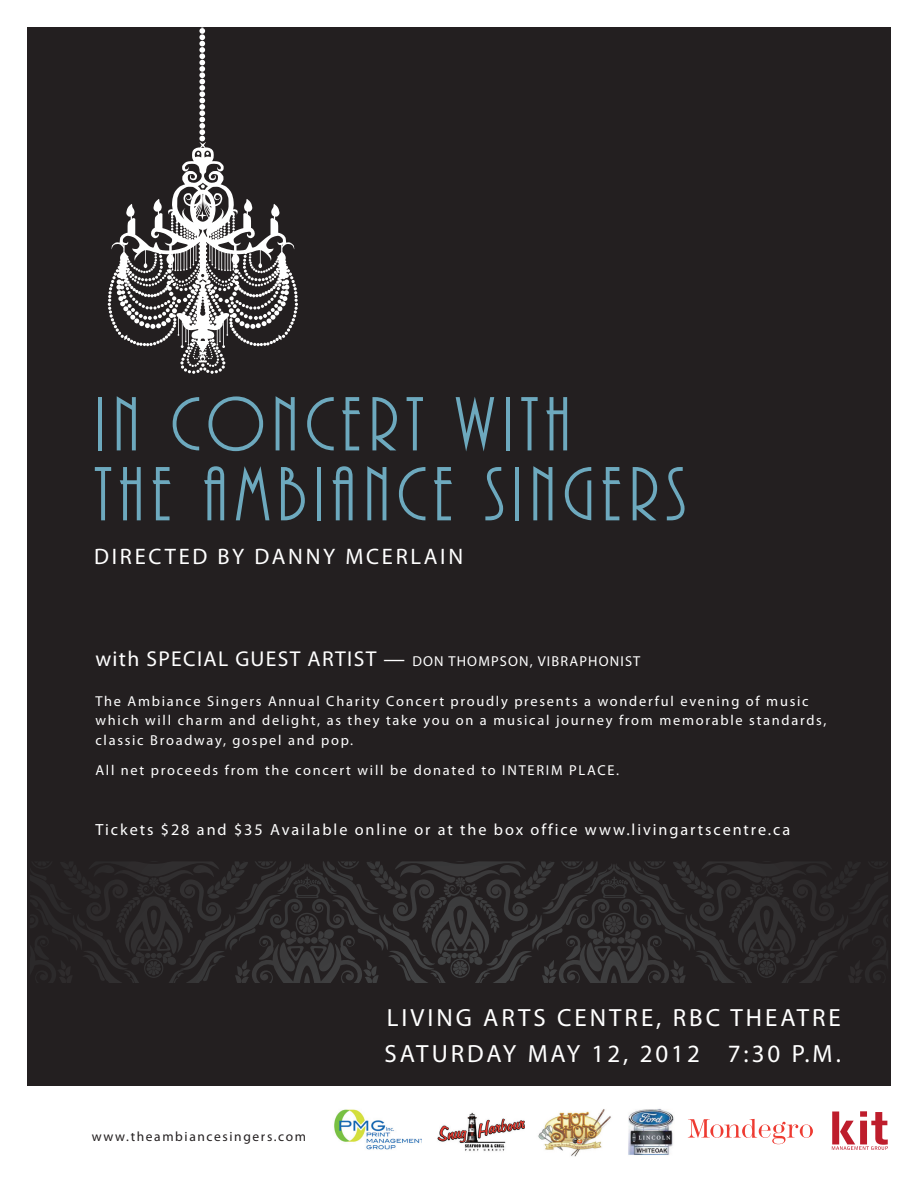
<style>
.page{position:relative;width:918px;height:1188px;background:#fff}
.page>*{position:absolute;margin:0;border:0;box-sizing:border-box;transform-origin:0 0}
.t1{font:79.95px/69.9px "ARBONNIE";letter-spacing:.09em;color:#6da9be}
.t2{font:24.9px/36px "Myriad Pro";letter-spacing:.12em;color:#fff}
.t3{font:22.5px "Myriad Pro";letter-spacing:.12em;color:#fff}
.t4{font:16.2px "Myriad Pro";letter-spacing:.12em;color:#fff}
.t5{font:14.4px/19.8px "Myriad Pro";letter-spacing:.12em;color:#fff}
.t6{font:14.4px "Myriad Pro";letter-spacing:.08em;color:#fff}
.t7{font:13.5px "Myriad Pro";letter-spacing:.12em;color:#231f20}
.s1{font-size:21.6px}
</style>
<div class="page">
<div style="left:27px;top:27px;width:864px;height:1058px;background:#231f20"></div>
<svg style="left:108px;top:27px;width:190px;height:347px"></svg>
<svg style="left:42px;top:863px;width:838px;height:120px"></svg>
<svg style="left:629px;top:863px;width:251px;height:51px"></svg>
<div style="left:27px;top:859px;width:864px;height:212px;border:3px solid #231f20"></div>
<div style="left:27px;top:983px;width:864px;height:102px;background:#231f20"></div>
<img style="left:437px;top:1112px;width:88px;height:39px">
<img style="left:628px;top:1109px;width:46px;height:46px">
<img style="left:334px;top:1109px;width:87px;height:41px">
<svg style="left:688px;top:1119px;width:125px;height:25px"></svg>
<svg style="left:832px;top:1111px;width:56px;height:39px"></svg>
<img style="left:538px;top:1109px;width:73px;height:48px">
<h1 class="t1" style="left:94px;top:389px;width:592px">IN CONCERT WITH<br>THE AMBIANCE SINGERS</h1>
<h3 class="t3" style="left:94px;top:543px;width:370px">DIRECTED BY DANNY MCERLAIN</h3>
<p class="t6" style="left:95px;top:652px;width:547px"><span class="s1">with SPECIAL GUEST ARTIST —</span> DON THOMPSON, VIBRAPHONIST</p>
<p class="t5" style="left:95px;top:691px;width:733px">The Ambiance Singers Annual Charity Concert proudly presents a wonderful evening of music which will charm and delight, as they take you on a musical journey from memorable standards, classic Broadway, gospel and pop.</p>
<p class="t5" style="left:95px;top:761px;width:525px">All net proceeds from the concert will be donated to INTERIM PLACE.</p>
<p class="t4" style="left:95px;top:819px;width:696px">Tickets $28 and $35 Available online or at the box office www.livingartscentre.ca</p>
<p class="t7" style="left:92px;top:1128px;width:216px">www.theambiancesingers.com</p>
<h2 class="t2" style="left:385px;top:999px;width:458px">LIVING ARTS CENTRE, RBC THEATRE<br>SATURDAY MAY 12, 2012 7:30 P.M.</h2>
</div>
